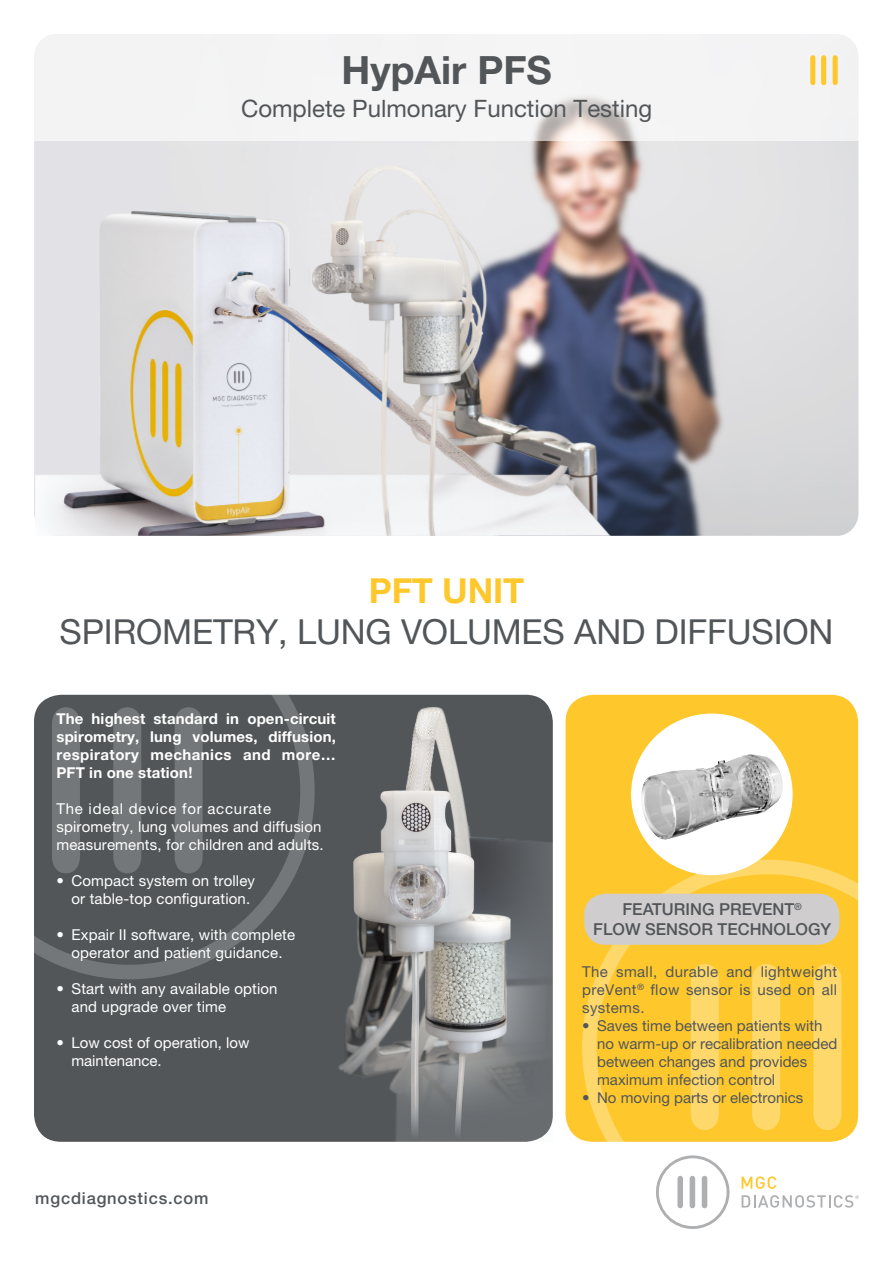
<style>
.page{position:relative;width:893px;height:1263px;background:#fff}
.page>*{position:absolute;margin:0;border:0;box-sizing:border-box;transform-origin:0 0}
.t1{font:700 39px "Helvetica Neue LT Pro";color:#525659}
.t2{font:34.5px "Helvetica Neue LT Pro";letter-spacing:-.005em;color:#525659}
.t3{font:700 34.5px "Helvetica Neue LT Pro";letter-spacing:-.005em;color:#fec82d}
.t4{font:24px "Helvetica Neue LT Pro";color:#525659}
.t5{font:500 16.5px "Helvetica Neue LT Pro";color:#525659}
.t6{font:500 16.5px "Helvetica Neue LT Pro";letter-spacing:.05em;color:#525659}
.t7{font:15px/18px "Helvetica Neue LT Pro";letter-spacing:.01em;color:#fff}
.t8{font:15px/18px "Helvetica Neue LT Pro";color:#525659;text-align:justify}
.t9{font:700 15px/18px "Helvetica Neue LT Pro";letter-spacing:.03em;color:#fff;text-align:justify}
</style>
<div class="page">
<img style="left:34px;top:141px;width:824px;height:395px">
<div style="left:34px;top:695px;width:519px;height:447px;background:#525659;border-radius:27px"></div>
<div style="left:566px;top:695px;width:292px;height:447px;background:#fec82d;border-radius:27px"></div>
<svg style="left:34px;top:694px;width:281px;height:285px"></svg>
<div style="left:52px;top:707px;width:28px;height:166px;background:#737779"></div>
<svg style="left:113px;top:707px;width:28px;height:166px;background:#717577"></svg>
<svg style="left:175px;top:707px;width:28px;height:166px;background:#717577"></svg>
<svg style="left:582px;top:860px;width:277px;height:348px"></svg>
<svg style="left:691px;top:964px;width:28px;height:166px;background:#fed768"></svg>
<svg style="left:752px;top:964px;width:28px;height:166px;background:#fed768"></svg>
<svg style="left:813px;top:964px;width:28px;height:166px;background:#fed767"></svg>
<div style="left:631px;top:713px;width:162px;height:162px;background:#fff;border-radius:50%"></div>
<img style="left:631px;top:733px;width:162px;height:122px">
<div style="left:584px;top:894px;width:255px;height:51px;background:#cfcdce;border-radius:21px"></div>
<svg style="left:656px;top:1155px;width:73px;height:74px"></svg>
<svg style="left:742px;top:1176px;width:34px;height:13px"></svg>
<svg style="left:742px;top:1195px;width:117px;height:12px"></svg>
<img style="left:35px;top:143px;width:603px;height:393px">
<div style="left:1px;top:1px;width:891px;height:140px;background:#f4f4f5"></div>
<div style="left:810px;top:58px;width:5px;height:25px;background:#fec82d"></div>
<div style="left:821px;top:58px;width:5px;height:25px;background:#fec82d"></div>
<div style="left:833px;top:58px;width:5px;height:25px;background:#fec82d"></div>
<img style="left:325px;top:695px;width:228px;height:447px">
<p class="t1" style="left:342px;top:46px;width:212px">HypAir PFS</p>
<p class="t4" style="left:241px;top:95px;width:413px">Complete Pulmonary Function Testing</p>
<p class="t3" style="left:369px;top:569px;width:157px">PFT UNIT</p>
<p class="t2" style="left:60px;top:611px;width:775px">SPIROMETRY, LUNG VOLUMES AND DIFFUSION</p>
<p class="t9" style="left:56px;top:710px;width:281px">The highest standard in open-circuit spirometry, lung volumes, diffusion, respiratory mechanics and more… PFT in one station!</p>
<p class="t7" style="left:56px;top:800px;width:269px">The ideal device for accurate spirometry, lung volumes and diffusion measurements, for children and adults.</p>
<p class="t7" style="left:56px;top:872px;width:200px">• Compact system on trolley</p>
<p class="t7" style="left:71px;top:890px;width:180px">or table-top configuration.</p>
<p class="t7" style="left:56px;top:926px;width:240px">• Expair II software, with complete</p>
<p class="t7" style="left:71px;top:944px;width:213px">operator and patient guidance.</p>
<p class="t7" style="left:56px;top:980px;width:223px">• Start with any available option</p>
<p class="t7" style="left:71px;top:998px;width:156px">and upgrade over time</p>
<p class="t7" style="left:56px;top:1034px;width:195px">• Low cost of operation, low</p>
<p class="t7" style="left:71px;top:1052px;width:92px">maintenance.</p>
<p class="t6" style="left:35px;top:1189px;width:175px">mgcdiagnostics.com</p>
<p class="t5" style="left:622px;top:899px;width:181px">FEATURING PREVENT<sup>®</sup></p>
<p class="t5" style="left:593px;top:919px;width:240px">FLOW SENSOR TECHNOLOGY</p>
<p class="t8" style="left:582px;top:962px;width:257px">The small, durable and lightweight preVent<sup>®</sup> flow sensor is used on all systems.</p>
<p class="t8" style="left:582px;top:1016px;width:242px">• Saves time between patients with</p>
<p class="t8" style="left:597px;top:1034px;width:242px">no warm-up or recalibration needed</p>
<p class="t8" style="left:597px;top:1052px;width:212px">between changes and provides maximum infection control</p>
<p class="t8" style="left:582px;top:1088px;width:223px">• No moving parts or electronics</p>
</div>
